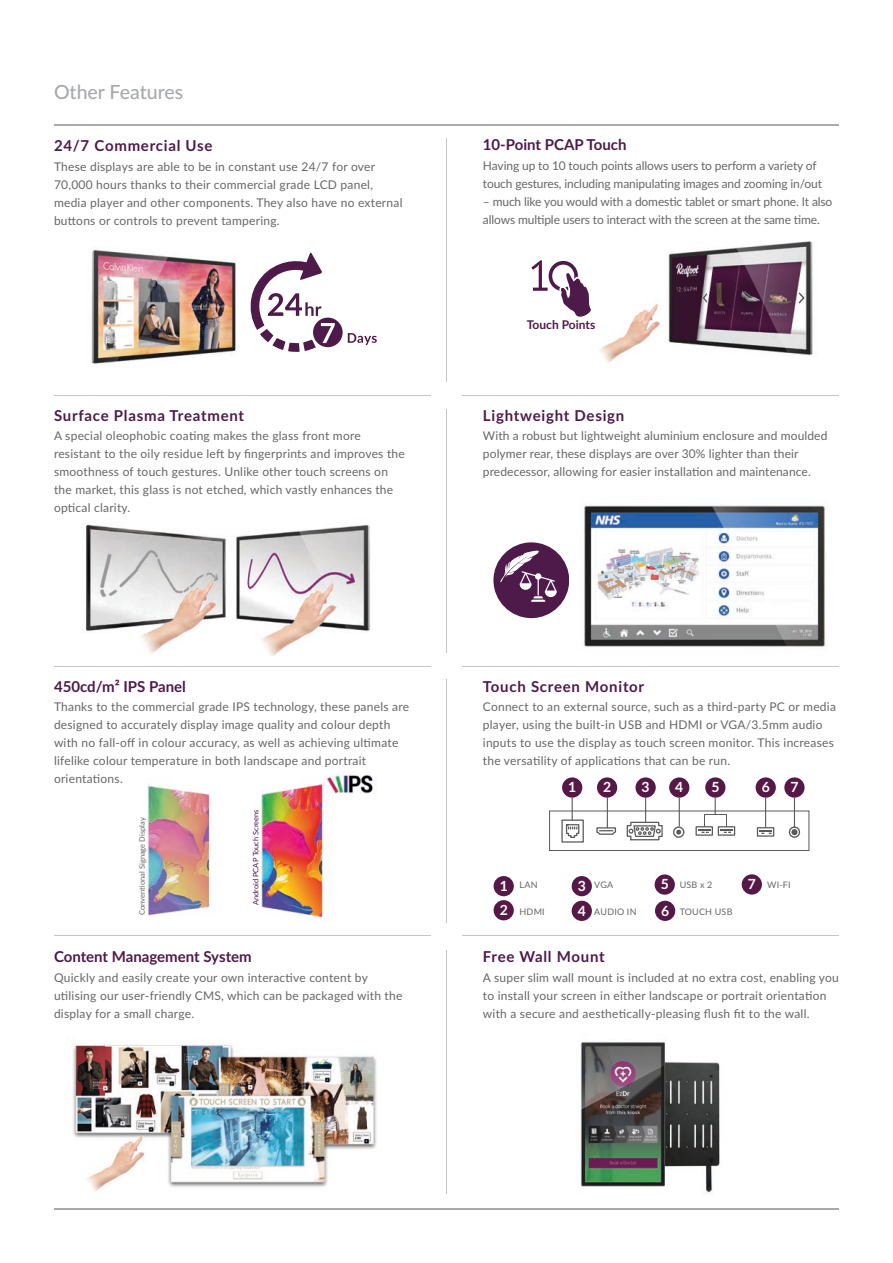
<style>
.page{position:relative;width:893px;height:1263px;background:#fff}
.page>*{position:absolute;margin:0;border:0;box-sizing:border-box;transform-origin:0 0}
.t1{font:500 19.5px "Lato";color:#a7a9ac}
.t2{font:700 15px "Lato";letter-spacing:.04em;color:#4e1a49}
.t3{font:700 15px "Lato";color:#4e1a49}
.t4{font:700 13.95px/24.2px "Lato";color:#fff}
.t5{font:12px/18px "Lato";letter-spacing:.02em;color:#656665}
.t6{font:12px/18px "Lato";letter-spacing:-.01em;color:#656665}
.t7{font:700 12px "Lato";color:#4e1a49}
.t8{font:9px "Lato";letter-spacing:.02em;color:#656665}
.t9{font:7.5px "Lato";color:#656665}
.t10{font:7.5px "Lato";color:#4e1a49}
</style>
<div class="page">
<div style="left:493px;top:542px;width:76px;height:76px;background:#4e1a49;border-radius:50%"></div>
<img style="left:147px;top:772px;width:227px;height:146px">
<hr style="left:54px;top:124px;width:785px;height:2px;background:#a7a9ac">
<hr style="left:54px;top:1208px;width:785px;height:1px;background:#a7a9ac">
<img style="left:91px;top:249px;width:146px;height:115px">
<img style="left:599px;top:241px;width:217px;height:122px">
<div style="left:549px;top:811px;width:260px;height:40px;border:1px solid #5a5a5c"></div>
<div style="left:561px;top:819px;width:23px;height:24px;border:1px solid #5a5a5c"></div>
<svg style="left:596px;top:827px;width:20px;height:8px"></svg>
<svg style="left:789px;top:826px;width:11px;height:12px"></svg>
<div style="left:695px;top:826px;width:18px;height:10px;border:1px solid #5a5a5c"></div>
<div style="left:718px;top:826px;width:17px;height:10px;border:1px solid #5a5a5c"></div>
<div style="left:757px;top:827px;width:17px;height:10px;border:1px solid #5a5a5c"></div>
<div style="left:562px;top:777px;width:20px;height:21px;background:#561846;border-radius:50%"></div>
<div style="left:597px;top:777px;width:20px;height:21px;background:#561846;border-radius:50%"></div>
<div style="left:635px;top:777px;width:21px;height:21px;background:#561846;border-radius:50%"></div>
<div style="left:669px;top:777px;width:20px;height:21px;background:#561846;border-radius:50%"></div>
<div style="left:705px;top:777px;width:20px;height:21px;background:#561846;border-radius:50%"></div>
<div style="left:756px;top:777px;width:20px;height:21px;background:#561846;border-radius:50%"></div>
<div style="left:784px;top:777px;width:21px;height:21px;background:#561846;border-radius:50%"></div>
<svg style="left:565px;top:798px;width:15px;height:40px"></svg>
<svg style="left:626px;top:797px;width:37px;height:44px"></svg>
<svg style="left:760px;top:798px;width:12px;height:36px"></svg>
<hr style="left:794px;top:798px;width:1px;height:30px;background:#5b5b5c">
<svg style="left:673px;top:798px;width:11px;height:40px"></svg>
<hr style="left:607px;top:797px;width:1px;height:31px;background:#5b5b5c">
<svg style="left:698px;top:798px;width:35px;height:35px"></svg>
<div style="left:494px;top:876px;width:20px;height:20px;background:#561846;border-radius:50%"></div>
<div style="left:494px;top:900px;width:20px;height:20px;background:#561846;border-radius:50%"></div>
<div style="left:572px;top:876px;width:20px;height:20px;background:#561846;border-radius:50%"></div>
<div style="left:572px;top:901px;width:20px;height:20px;background:#561846;border-radius:50%"></div>
<div style="left:742px;top:874px;width:20px;height:20px;background:#561846;border-radius:50%"></div>
<div style="left:655px;top:874px;width:20px;height:21px;background:#561846;border-radius:50%"></div>
<div style="left:655px;top:901px;width:20px;height:20px;background:#561846;border-radius:50%"></div>
<img style="left:584px;top:505px;width:242px;height:142px">
<img style="left:85px;top:524px;width:285px;height:131px">
<hr style="left:54px;top:666px;width:377px;height:1px;background:#c6c4c3">
<hr style="left:54px;top:395px;width:377px;height:1px;background:#c6c4c3">
<hr style="left:462px;top:666px;width:377px;height:1px;background:#c6c4c3">
<hr style="left:462px;top:395px;width:377px;height:1px;background:#c6c4c3">
<hr style="left:446px;top:139px;width:1px;height:243px;background:#c6c4c3">
<hr style="left:446px;top:409px;width:1px;height:244px;background:#c6c4c3">
<hr style="left:446px;top:680px;width:1px;height:243px;background:#c6c4c3">
<img style="left:580px;top:1041px;width:140px;height:152px">
<img style="left:72px;top:1044px;width:305px;height:147px">
<hr style="left:54px;top:936px;width:377px;height:1px;background:#c6c4c3">
<hr style="left:462px;top:936px;width:377px;height:1px;background:#c6c4c3">
<hr style="left:446px;top:950px;width:1px;height:244px;background:#c6c4c3">
<svg style="left:250px;top:253px;width:127px;height:99px"></svg>
<svg style="left:531px;top:260px;width:60px;height:57px"></svg>
<svg style="left:500px;top:550px;width:57px;height:52px"></svg>
<h1 class="t1" style="left:54px;top:77px;width:131px">Other Features</h1>
<p class="t2" style="left:54px;top:135px;width:160px">24/7 Commercial Use</p>
<p class="t5" style="left:54px;top:157px;width:350px">These displays are able to be in constant use 24/7 for over 70,000 hours thanks to their commercial grade LCD panel, media player and other components. They also have no external buttons or controls to prevent tampering.</p>
<p class="t3" style="left:483px;top:134px;width:145px">10-Point PCAP Touch</p>
<p class="t6" style="left:483px;top:156px;width:341px">Having up to 10 touch points allows users to perform a variety of touch gestures, including manipulating images and zooming in/out</p>
<p class="t6" style="left:483px;top:192px;width:351px">– much like you would with a domestic tablet or smart phone. It also allows multiple users to interact with the screen at the same time.</p>
<p class="t7" style="left:527px;top:316px;width:70px">Touch Points</p>
<p class="t2" style="left:54px;top:404px;width:192px">Surface Plasma Treatment</p>
<p class="t2" style="left:483px;top:404px;width:143px">Lightweight Design</p>
<p class="t5" style="left:54px;top:426px;width:352px">A special oleophobic coating makes the glass front more resistant to the oily residue left by fingerprints and improves the smoothness of touch gestures. Unlike other touch screens on the market, this glass is not etched, which vastly enhances the optical clarity.</p>
<p class="t3" style="left:54px;top:675px;width:133px">450cd/m² IPS Panel</p>
<p class="t5" style="left:54px;top:697px;width:357px">Thanks to the commercial grade IPS technology, these panels are designed to accurately display image quality and colour depth with no fall-off in colour accuracy, as well as achieving ultimate lifelike colour temperature in both landscape and portrait orientations.</p>
<p class="t9" style="left:137px;top:915px;width:99px;rotate:-90deg">Conventional Signage Display</p>
<p class="t10" style="left:250px;top:905px;width:97px;rotate:-90deg">Android PCAP Touch Screens</p>
<p class="t3" style="left:54px;top:946px;width:199px">Content Management System</p>
<p class="t5" style="left:54px;top:968px;width:350px">Quickly and easily create your own interactive content by utilising our user-friendly CMS, which can be packaged with the display for a small charge.</p>
<p class="t5" style="left:483px;top:426px;width:346px">With a robust but lightweight aluminium enclosure and moulded polymer rear, these displays are over 30% lighter than their predecessor, allowing for easier installation and maintenance.</p>
<p class="t2" style="left:483px;top:675px;width:163px">Touch Screen Monitor</p>
<p class="t5" style="left:483px;top:697px;width:355px">Connect to an external source, such as a third-party PC or media player, using the built-in USB and HDMI or VGA/3.5mm audio inputs to use the display as touch screen monitor. This increases the versatility of applications that can be run.</p>
<p class="t4" style="left:568px;top:774px;width:10px">1</p>
<p class="t4" style="left:603px;top:774px;width:10px">2</p>
<p class="t4" style="left:642px;top:774px;width:10px">3</p>
<p class="t4" style="left:675px;top:774px;width:10px">4</p>
<p class="t4" style="left:711px;top:774px;width:10px">5</p>
<p class="t4" style="left:762px;top:774px;width:10px">6</p>
<p class="t4" style="left:790px;top:774px;width:10px">7</p>
<p class="t4" style="left:500px;top:873px;width:10px">1<br>2</p>
<p class="t4" style="left:578px;top:873px;width:10px;line-height:24.8px">3<br>4</p>
<p class="t4" style="left:661px;top:872px;width:10px">5</p>
<p class="t4" style="left:748px;top:871px;width:10px">7</p>
<p class="t8" style="left:520px;top:878px;width:19px">LAN</p>
<p class="t8" style="left:594px;top:878px;width:20px">VGA</p>
<p class="t8" style="left:680px;top:878px;width:34px">USB x 2</p>
<p class="t8" style="left:767px;top:878px;width:25px">WI-FI</p>
<p class="t8" style="left:520px;top:906px;width:27px">HDMI</p>
<p class="t8" style="left:594px;top:906px;width:44px">AUDIO IN</p>
<p class="t8" style="left:680px;top:906px;width:54px">TOUCH USB</p>
<p class="t2" style="left:483px;top:946px;width:123px">Free Wall Mount</p>
<p class="t5" style="left:483px;top:968px;width:357px">A super slim wall mount is included at no extra cost, enabling you to install your screen in either landscape or portrait orientation with a secure and aesthetically-pleasing flush fit to the wall.</p>
<p class="t4" style="left:661px;top:898px;width:10px">6</p>
</div>
